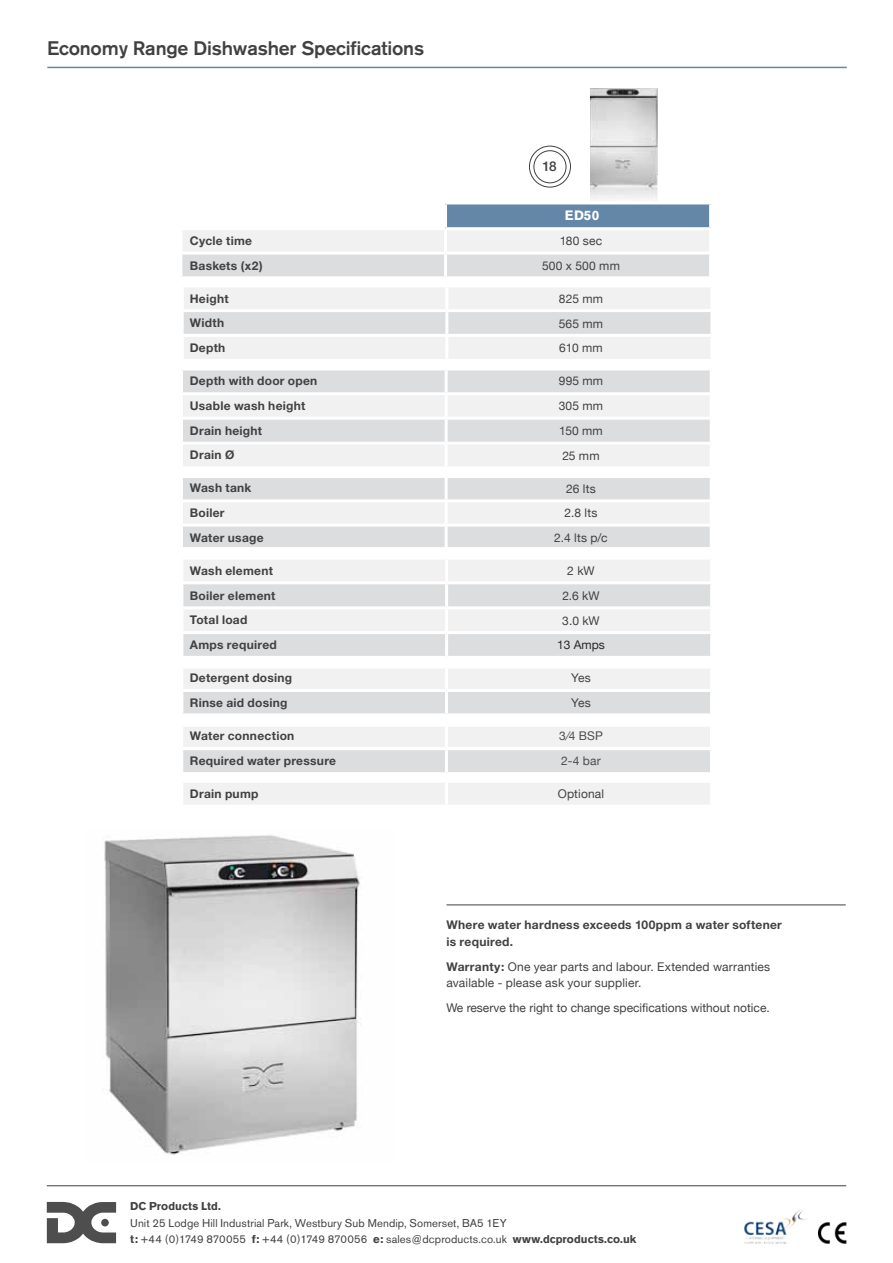
<style>
.page{position:relative;width:893px;height:1263px;background:#fff}
.page>*{position:absolute;margin:0;border:0;box-sizing:border-box;transform-origin:0 0}
.t1{font:500 19.5px "Akzidenz Grotesk BE";letter-spacing:-.01em;color:#414042}
.t2{font:700 13.5px "Akzidenz Grotesk BE";color:#fff}
.t3{font:500 13.5px "Helvetica Neue";color:#414042}
.t4{font:700 12px/24.8px "Helvetica Neue";letter-spacing:.025em;color:#414042}
.t5{font:12px/24.8px "Helvetica Neue";letter-spacing:.015em;color:#414042;text-align:center}
.t6{font:12px/24.8px "Helvetica Neue";letter-spacing:.015em;color:#4c4c4e}
.t7{font:12px "Helvetica Neue";color:#292829}
.t8{font:11.25px/16.5px "Akzidenz Grotesk BE";letter-spacing:.01em;color:#414042}
.t9{font:700 11.25px "Akzidenz Grotesk BE";letter-spacing:.01em;color:#414042}
.s1{font-weight:700}
</style>
<div class="page">
<img style="left:745px;top:1209px;width:61px;height:34px">
<img style="left:818px;top:1222px;width:28px;height:21px">
<svg style="left:47px;top:1202px;width:69px;height:41px"></svg>
<div style="left:101px;top:1219px;width:8px;height:7px;background:#4e4e4f;border-radius:50%"></div>
<hr style="left:47px;top:1185px;width:799px;height:1px;background:#414042">
<div style="left:184px;top:783px;width:526px;height:21px;background:#f1f1f2"></div>
<hr style="left:445px;top:783px;width:3px;height:21px;background:#fff">
<svg style="left:183px;top:727px;width:527px;height:45px"></svg>
<hr style="left:445px;top:727px;width:3px;height:20px;background:#fff">
<hr style="left:445px;top:750px;width:3px;height:22px;background:#fff">
<hr style="left:180px;top:747px;width:266px;height:3px;background:#fff">
<hr style="left:446px;top:747px;width:267px;height:3px;background:#fff">
<img style="left:590px;top:88px;width:67px;height:111px">
<div style="left:446px;top:203px;width:265px;height:26px;background:#6486a7"></div>
<svg style="left:182px;top:230px;width:527px;height:46px"></svg>
<hr style="left:444px;top:204px;width:3px;height:23px;background:#fff">
<hr style="left:709px;top:204px;width:3px;height:23px;background:#fff">
<hr style="left:444px;top:230px;width:3px;height:22px;background:#fff">
<hr style="left:179px;top:252px;width:267px;height:3px;background:#fff">
<hr style="left:446px;top:252px;width:266px;height:3px;background:#fff">
<hr style="left:444px;top:255px;width:3px;height:21px;background:#fff">
<hr style="left:446px;top:201px;width:266px;height:3px;background:#fff">
<hr style="left:446px;top:227px;width:266px;height:3px;background:#fff">
<svg style="left:184px;top:288px;width:526px;height:71px"></svg>
<hr style="left:445px;top:287px;width:3px;height:22px;background:#fff">
<hr style="left:445px;top:337px;width:3px;height:22px;background:#fff">
<hr style="left:181px;top:309px;width:266px;height:3px;background:#fff">
<hr style="left:181px;top:334px;width:266px;height:3px;background:#fff">
<hr style="left:447px;top:309px;width:266px;height:3px;background:#fff">
<hr style="left:445px;top:312px;width:3px;height:22px;background:#fff">
<hr style="left:447px;top:334px;width:266px;height:3px;background:#fff">
<svg style="left:183px;top:370px;width:527px;height:96px"></svg>
<hr style="left:445px;top:395px;width:3px;height:22px;background:#fff">
<hr style="left:445px;top:445px;width:3px;height:21px;background:#fff">
<hr style="left:180px;top:392px;width:266px;height:3px;background:#fff">
<hr style="left:445px;top:370px;width:3px;height:22px;background:#fff">
<hr style="left:446px;top:392px;width:267px;height:3px;background:#fff">
<hr style="left:180px;top:442px;width:266px;height:3px;background:#fff">
<hr style="left:445px;top:420px;width:3px;height:22px;background:#fff">
<hr style="left:446px;top:442px;width:267px;height:3px;background:#fff">
<hr style="left:180px;top:417px;width:266px;height:3px;background:#fff">
<hr style="left:446px;top:417px;width:267px;height:3px;background:#fff">
<svg style="left:183px;top:478px;width:527px;height:69px"></svg>
<hr style="left:445px;top:502px;width:3px;height:22px;background:#fff">
<hr style="left:180px;top:524px;width:266px;height:3px;background:#fff">
<hr style="left:446px;top:524px;width:267px;height:3px;background:#fff">
<hr style="left:445px;top:527px;width:3px;height:20px;background:#fff">
<hr style="left:445px;top:478px;width:3px;height:21px;background:#fff">
<hr style="left:180px;top:499px;width:266px;height:3px;background:#fff">
<hr style="left:446px;top:499px;width:267px;height:3px;background:#fff">
<hr style="left:47px;top:67px;width:800px;height:1px;background:#6486a7">
<svg style="left:529px;top:146px;width:42px;height:41px"></svg>
<svg style="left:183px;top:560px;width:527px;height:96px"></svg>
<hr style="left:445px;top:560px;width:3px;height:21px;background:#fff">
<hr style="left:445px;top:584px;width:3px;height:22px;background:#fff">
<hr style="left:180px;top:581px;width:267px;height:3px;background:#fff">
<hr style="left:447px;top:581px;width:266px;height:3px;background:#fff">
<hr style="left:180px;top:606px;width:267px;height:3px;background:#fff">
<hr style="left:447px;top:606px;width:266px;height:3px;background:#fff">
<hr style="left:445px;top:609px;width:3px;height:22px;background:#fff">
<hr style="left:180px;top:631px;width:267px;height:3px;background:#fff">
<hr style="left:447px;top:631px;width:266px;height:3px;background:#fff">
<hr style="left:445px;top:634px;width:3px;height:22px;background:#fff">
<svg style="left:183px;top:669px;width:527px;height:44px"></svg>
<hr style="left:445px;top:692px;width:3px;height:21px;background:#fff">
<hr style="left:180px;top:689px;width:266px;height:3px;background:#fff">
<hr style="left:445px;top:668px;width:3px;height:21px;background:#fff">
<hr style="left:446px;top:689px;width:267px;height:3px;background:#fff">
<hr style="left:446px;top:905px;width:400px;height:1px;background:#414042">
<img style="left:104px;top:835px;width:257px;height:320px">
<h1 class="t1" style="left:47px;top:36px;width:379px">Economy Range Dishwasher Specifications</h1>
<p class="t4" style="left:190px;top:228px;width:74px">Cycle time<br>Baskets (x2)</p>
<p class="t4" style="left:190px;top:286px;width:40px">Height<br>Width<br>Depth</p>
<p class="t4" style="left:190px;top:368px;width:129px">Depth with door open<br>Usable wash height<br>Drain height<br>Drain Ø</p>
<p class="t4" style="left:190px;top:475px;width:75px">Wash tank<br>Boiler<br>Water usage</p>
<p class="t4" style="left:190px;top:558px;width:89px">Wash element<br>Boiler element<br>Total load<br>Amps required</p>
<p class="t4" style="left:190px;top:665px;width:104px">Detergent dosing<br>Rinse aid dosing</p>
<p class="t4" style="left:190px;top:723px;width:148px">Water connection<br>Required water pressure</p>
<p class="t4" style="left:190px;top:781px;width:70px">Drain pump</p>
<p class="t3" style="left:542px;top:158px;width:16px">18</p>
<p class="t2" style="left:565px;top:208px;width:36px">ED50</p>
<p class="t5" style="left:542px;top:228px;width:79px">180 sec<br>500 x 500 mm</p>
<p class="t5" style="left:559px;top:286px;width:46px;text-align:justify">825 mm 565 mm 610 mm</p>
<p class="t5" style="left:559px;top:368px;width:46px">995 mm<br>305 mm<br>150 mm<br>25 mm</p>
<p class="t5" style="left:554px;top:476px;width:55px">26 lts<br>2.8 lts<br>2.4 lts p/c</p>
<p class="t5" style="left:562px;top:558px;width:39px">2 kW<br>2.6 kW<br>3.0 kW</p>
<p class="t7" style="left:557px;top:638px;width:49px">13 Amps</p>
<p class="t5" style="left:571px;top:665px;width:21px;text-align:left">Yes<br>Yes</p>
<p class="t6" style="left:559px;top:723px;width:45px">3⁄4 BSP<br>2-4 bar</p>
<p class="t5" style="left:558px;top:781px;width:48px">Optional</p>
<p class="t4" style="left:446px;top:916px;width:337px;line-height:16.5px">Where water hardness exceeds 100ppm a water softener is required.</p>
<p class="t5" style="left:446px;top:958px;width:325px;line-height:16.5px;text-align:left"><span class="s1">Warranty:</span> One year parts and labour. Extended warranties available - please ask your supplier.</p>
<p class="t5" style="left:446px;top:995px;width:325px">We reserve the right to change specifications without notice.</p>
<p class="t9" style="left:130px;top:1200px;width:92px">DC Products Ltd.</p>
<p class="t8" style="left:130px;top:1214px;width:508px">Unit 25 Lodge Hill Industrial Park, Westbury Sub Mendip, Somerset, BA5 1EY<br><span class="s1">t:</span> +44 (0)1749 870055 <span class="s1">f:</span> +44 (0)1749 870056 <span class="s1">e:</span> sales@dcproducts.co.uk <span class="s1">www.dcproducts.co.uk</span></p>
</div>
